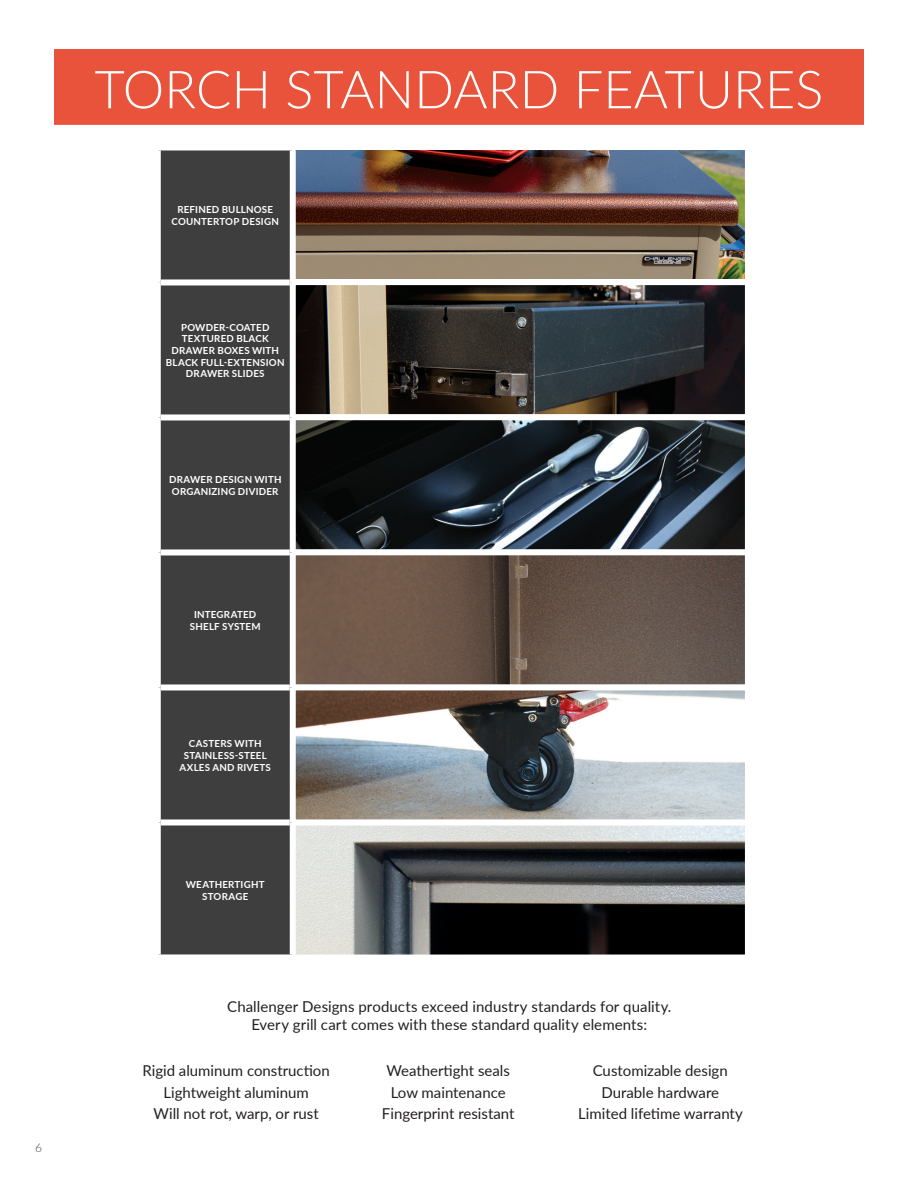
<style>
.page{position:relative;width:918px;height:1188px;background:#fff}
.page>*{position:absolute;margin:0;border:0;box-sizing:border-box;transform-origin:0 0}
.Heading4_-_Lato_35{font:300 52.5px "Lato";color:#fff}
.Body_Exploded_-_Lato{font:15px "Lato";color:#231f20}
.Body_-_Lato_Black{font:15px "Lato";letter-spacing:.005em;color:#231f20}
.t1{font:300 12px "Lato";color:#3e3e3f}
.Caption_-_Lato_Bold{font:700 9.75px/11.7px "Lato";letter-spacing:.02em;color:#fff;text-align:center}
</style>
<div class="page">
<svg style="left:296px;top:555px;width:449px;height:130px;background:#68554a"></svg>
<svg style="left:296px;top:285px;width:449px;height:130px;background:#403d38"></svg>
<svg style="left:296px;top:825px;width:449px;height:130px;background:#626464"></svg>
<svg style="left:296px;top:420px;width:449px;height:130px;background:#2a3238"></svg>
<img style="left:296px;top:150px;width:449px;height:129px">
<img style="left:296px;top:690px;width:449px;height:130px">
<div style="left:158px;top:147px;width:135px;height:135px;background:#3e3e3f"></div>
<div style="left:161px;top:285px;width:129px;height:669px;background:#3e3e3f"></div>
<div style="left:155px;top:144px;width:141px;height:6px;background:#fff"></div>
<svg style="left:160px;top:150px;width:1px;height:132px"></svg>
<svg style="left:290px;top:150px;width:6px;height:132px"></svg>
<svg style="left:160px;top:282px;width:1px;height:135px"></svg>
<svg style="left:290px;top:282px;width:6px;height:132px"></svg>
<svg style="left:160px;top:417px;width:1px;height:135px"></svg>
<svg style="left:290px;top:417px;width:6px;height:133px"></svg>
<svg style="left:160px;top:552px;width:1px;height:135px"></svg>
<svg style="left:290px;top:552px;width:6px;height:133px"></svg>
<svg style="left:160px;top:687px;width:1px;height:135px"></svg>
<svg style="left:290px;top:687px;width:6px;height:133px"></svg>
<div style="left:161px;top:279px;width:129px;height:6px;background:#fff"></div>
<div style="left:161px;top:414px;width:129px;height:6px;background:#fff"></div>
<div style="left:161px;top:549px;width:129px;height:6px;background:#fff"></div>
<div style="left:161px;top:684px;width:129px;height:6px;background:#fff"></div>
<div style="left:161px;top:819px;width:129px;height:6px;background:#fff"></div>
<svg style="left:160px;top:822px;width:1px;height:132px"></svg>
<div style="left:54px;top:49px;width:810px;height:76px;background:#e9533b"></div>
<p class="t1" style="left:35px;top:1139px;width:8px">6</p>
<p class="Heading4_-_Lato_35" style="left:94px;top:53px;width:730px">TORCH STANDARD FEATURES</p>
<p class="Caption_-_Lato_Bold" style="left:172px;top:203px;width:109px">REFINED BULLNOSE<br>COUNTERTOP DESIGN</p>
<p class="Caption_-_Lato_Bold" style="left:166px;top:321px;width:120px">POWDER-COATED<br>TEXTURED BLACK<br>DRAWER BOXES WITH<br>BLACK FULL-EXTENSION<br>DRAWER SLIDES</p>
<p class="Caption_-_Lato_Bold" style="left:169px;top:473px;width:114px">DRAWER DESIGN WITH<br>ORGANIZING DIVIDER</p>
<p class="Caption_-_Lato_Bold" style="left:190px;top:608px;width:72px">INTEGRATED<br>SHELF SYSTEM</p>
<p class="Caption_-_Lato_Bold" style="left:180px;top:737px;width:93px">CASTERS WITH<br>STAINLESS-STEEL<br>AXLES AND RIVETS</p>
<p class="Caption_-_Lato_Bold" style="left:186px;top:878px;width:80px">WEATHERTIGHT<br>STORAGE</p>
<p class="Body_-_Lato_Black" style="left:227px;top:996px;width:446px">Challenger Designs products exceed industry standards for quality.</p>
<p class="Body_-_Lato_Black" style="left:251px;top:1014px;width:397px">Every grill cart comes with these standard quality elements:</p>
<p class="Body_Exploded_-_Lato" style="left:143px;top:1060px;width:189px">Rigid aluminum construction</p>
<p class="Body_Exploded_-_Lato" style="left:163px;top:1081px;width:147px">Lightweight aluminum</p>
<p class="Body_Exploded_-_Lato" style="left:154px;top:1103px;width:167px">Will not rot, warp, or rust</p>
<p class="Body_Exploded_-_Lato" style="left:386px;top:1060px;width:125px">Weathertight seals</p>
<p class="Body_Exploded_-_Lato" style="left:391px;top:1081px;width:116px">Low maintenance</p>
<p class="Body_Exploded_-_Lato" style="left:382px;top:1103px;width:134px">Fingerprint resistant</p>
<p class="Body_Exploded_-_Lato" style="left:593px;top:1060px;width:137px">Customizable design</p>
<p class="Body_Exploded_-_Lato" style="left:601px;top:1081px;width:119px">Durable hardware</p>
<p class="Body_Exploded_-_Lato" style="left:578px;top:1103px;width:166px">Limited lifetime warranty</p>
</div>
